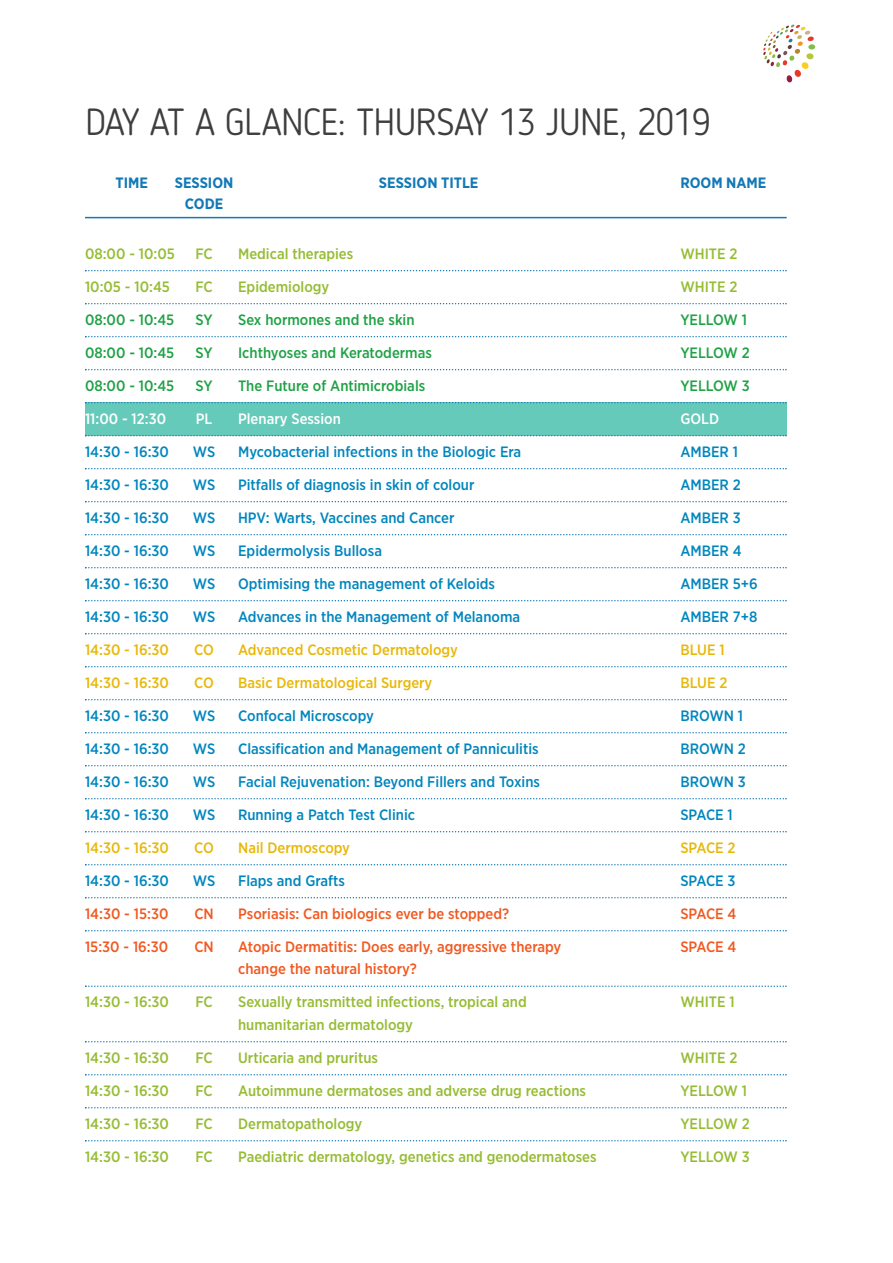
<style>
.page{position:relative;width:893px;height:1263px;background:#fff}
.page>*{position:absolute;margin:0;border:0;box-sizing:border-box;transform-origin:0 0}
.t1{font:300 37.5px "Blogger Sans";letter-spacing:-.02em;color:#3e3e3f}
.t2{font:500 15px "Gotham Narrow";color:#0086be}
.t3{font:500 15px "Gotham Narrow";color:#96bc33}
.t4{font:500 15px "Gotham Narrow";color:#f15921}
.t5{font:500 15px "Gotham Narrow";color:#1fa245}
.t6{font:500 15px "Gotham Narrow";color:#e8b809}
.t7{font:700 15px "Gotham Narrow";color:#1279b6}
.t8{font:500 15px "Gotham Narrow";color:#fff}
</style>
<div class="page">
<svg style="left:763px;top:25px;width:52px;height:57px"></svg>
<div style="left:85px;top:403px;width:702px;height:33px;background:#66cabb"></div>
<svg style="left:85px;top:270px;width:702px;height:1px"></svg>
<svg style="left:85px;top:303px;width:702px;height:1px"></svg>
<svg style="left:85px;top:336px;width:702px;height:1px"></svg>
<svg style="left:85px;top:369px;width:702px;height:1px"></svg>
<svg style="left:85px;top:402px;width:702px;height:1px"></svg>
<svg style="left:85px;top:435px;width:702px;height:1px"></svg>
<svg style="left:85px;top:468px;width:702px;height:1px"></svg>
<svg style="left:85px;top:501px;width:702px;height:1px"></svg>
<svg style="left:85px;top:534px;width:702px;height:1px"></svg>
<svg style="left:85px;top:567px;width:702px;height:1px"></svg>
<svg style="left:85px;top:600px;width:702px;height:1px"></svg>
<svg style="left:85px;top:633px;width:702px;height:1px"></svg>
<svg style="left:85px;top:666px;width:702px;height:1px"></svg>
<svg style="left:85px;top:699px;width:702px;height:1px"></svg>
<svg style="left:85px;top:732px;width:702px;height:1px"></svg>
<svg style="left:85px;top:765px;width:702px;height:1px"></svg>
<svg style="left:85px;top:798px;width:702px;height:1px"></svg>
<svg style="left:85px;top:831px;width:702px;height:1px"></svg>
<svg style="left:85px;top:864px;width:702px;height:1px"></svg>
<svg style="left:85px;top:897px;width:702px;height:1px"></svg>
<svg style="left:85px;top:930px;width:702px;height:1px"></svg>
<svg style="left:85px;top:985px;width:702px;height:2px"></svg>
<svg style="left:85px;top:1041px;width:702px;height:1px"></svg>
<svg style="left:85px;top:1074px;width:702px;height:1px"></svg>
<svg style="left:85px;top:1107px;width:702px;height:1px"></svg>
<svg style="left:85px;top:1140px;width:702px;height:1px"></svg>
<hr style="left:85px;top:217px;width:702px;height:1px;background:#1279b6">
<p class="t1" style="left:85px;top:107px;width:627px">DAY AT A GLANCE: THURSAY 13 JUNE, 2019</p>
<p class="t7" style="left:116px;top:178px;width:34px">TIME</p>
<p class="t7" style="left:175px;top:178px;width:60px">SESSION</p>
<p class="t7" style="left:379px;top:178px;width:101px">SESSION TITLE</p>
<p class="t7" style="left:680px;top:178px;width:87px">ROOM NAME</p>
<p class="t7" style="left:185px;top:199px;width:40px">CODE</p>
<p class="t3" style="left:85px;top:248px;width:91px">08:00 - 10:05</p>
<p class="t3" style="left:195px;top:248px;width:19px">FC</p>
<p class="t3" style="left:238px;top:248px;width:117px">Medical therapies</p>
<p class="t3" style="left:680px;top:248px;width:59px">WHITE 2</p>
<p class="t3" style="left:85px;top:281px;width:86px">10:05 - 10:45</p>
<p class="t3" style="left:195px;top:281px;width:19px">FC</p>
<p class="t3" style="left:238px;top:281px;width:93px">Epidemiology</p>
<p class="t3" style="left:680px;top:281px;width:59px">WHITE 2</p>
<p class="t5" style="left:85px;top:314px;width:91px">08:00 - 10:45</p>
<p class="t5" style="left:196px;top:314px;width:19px">SY</p>
<p class="t5" style="left:238px;top:314px;width:178px">Sex hormones and the skin</p>
<p class="t5" style="left:680px;top:314px;width:68px">YELLOW 1</p>
<p class="t5" style="left:85px;top:347px;width:91px">08:00 - 10:45</p>
<p class="t5" style="left:196px;top:347px;width:19px">SY</p>
<p class="t5" style="left:238px;top:347px;width:195px">Ichthyoses and Keratodermas</p>
<p class="t5" style="left:680px;top:347px;width:71px">YELLOW 2</p>
<p class="t5" style="left:85px;top:380px;width:91px">08:00 - 10:45</p>
<p class="t5" style="left:196px;top:380px;width:19px">SY</p>
<p class="t5" style="left:238px;top:380px;width:189px">The Future of Antimicrobials</p>
<p class="t5" style="left:680px;top:380px;width:71px">YELLOW 3</p>
<p class="t8" style="left:85px;top:413px;width:83px">11:00 - 12:30</p>
<p class="t8" style="left:196px;top:413px;width:18px">PL</p>
<p class="t8" style="left:238px;top:413px;width:104px">Plenary Session</p>
<p class="t8" style="left:680px;top:413px;width:40px">GOLD</p>
<p class="t2" style="left:85px;top:446px;width:85px">14:30 - 16:30</p>
<p class="t2" style="left:193px;top:446px;width:24px">WS</p>
<p class="t2" style="left:238px;top:446px;width:285px">Mycobacterial infections in the Biologic Era</p>
<p class="t2" style="left:680px;top:446px;width:59px">AMBER 1</p>
<p class="t2" style="left:85px;top:479px;width:85px">14:30 - 16:30</p>
<p class="t2" style="left:193px;top:479px;width:24px">WS</p>
<p class="t2" style="left:238px;top:479px;width:238px">Pitfalls of diagnosis in skin of colour</p>
<p class="t2" style="left:680px;top:479px;width:62px">AMBER 2</p>
<p class="t2" style="left:85px;top:512px;width:85px">14:30 - 16:30</p>
<p class="t2" style="left:193px;top:512px;width:24px">WS</p>
<p class="t2" style="left:238px;top:512px;width:218px">HPV: Warts, Vaccines and Cancer</p>
<p class="t2" style="left:680px;top:512px;width:62px">AMBER 3</p>
<p class="t2" style="left:85px;top:545px;width:85px">14:30 - 16:30</p>
<p class="t2" style="left:193px;top:545px;width:24px">WS</p>
<p class="t2" style="left:238px;top:545px;width:145px">Epidermolysis Bullosa</p>
<p class="t2" style="left:680px;top:545px;width:63px">AMBER 4</p>
<p class="t2" style="left:85px;top:578px;width:85px">14:30 - 16:30</p>
<p class="t2" style="left:193px;top:578px;width:24px">WS</p>
<p class="t2" style="left:238px;top:578px;width:259px">Optimising the management of Keloids</p>
<p class="t2" style="left:680px;top:578px;width:79px">AMBER 5+6</p>
<p class="t2" style="left:85px;top:611px;width:85px">14:30 - 16:30</p>
<p class="t2" style="left:193px;top:611px;width:24px">WS</p>
<p class="t2" style="left:238px;top:611px;width:284px">Advances in the Management of Melanoma</p>
<p class="t2" style="left:680px;top:611px;width:79px">AMBER 7+8</p>
<p class="t6" style="left:85px;top:644px;width:85px">14:30 - 16:30</p>
<p class="t6" style="left:194px;top:644px;width:21px">CO</p>
<p class="t6" style="left:238px;top:644px;width:221px">Advanced Cosmetic Dermatology</p>
<p class="t6" style="left:680px;top:644px;width:46px">BLUE 1</p>
<p class="t6" style="left:85px;top:677px;width:85px">14:30 - 16:30</p>
<p class="t6" style="left:194px;top:677px;width:21px">CO</p>
<p class="t6" style="left:238px;top:677px;width:196px">Basic Dermatological Surgery</p>
<p class="t6" style="left:680px;top:677px;width:49px">BLUE 2</p>
<p class="t2" style="left:85px;top:710px;width:85px">14:30 - 16:30</p>
<p class="t2" style="left:193px;top:710px;width:24px">WS</p>
<p class="t2" style="left:238px;top:710px;width:137px">Confocal Microscopy</p>
<p class="t2" style="left:680px;top:710px;width:64px">BROWN 1</p>
<p class="t2" style="left:85px;top:743px;width:85px">14:30 - 16:30</p>
<p class="t2" style="left:193px;top:743px;width:24px">WS</p>
<p class="t2" style="left:238px;top:743px;width:302px">Classification and Management of Panniculitis</p>
<p class="t2" style="left:680px;top:743px;width:67px">BROWN 2</p>
<p class="t2" style="left:85px;top:776px;width:85px">14:30 - 16:30</p>
<p class="t2" style="left:193px;top:776px;width:24px">WS</p>
<p class="t2" style="left:238px;top:776px;width:303px">Facial Rejuvenation: Beyond Fillers and Toxins</p>
<p class="t2" style="left:680px;top:776px;width:67px">BROWN 3</p>
<p class="t2" style="left:85px;top:809px;width:85px">14:30 - 16:30</p>
<p class="t2" style="left:193px;top:809px;width:24px">WS</p>
<p class="t2" style="left:238px;top:809px;width:178px">Running a Patch Test Clinic</p>
<p class="t2" style="left:680px;top:809px;width:54px">SPACE 1</p>
<p class="t6" style="left:85px;top:842px;width:85px">14:30 - 16:30</p>
<p class="t6" style="left:194px;top:842px;width:21px">CO</p>
<p class="t6" style="left:238px;top:842px;width:113px">Nail Dermoscopy</p>
<p class="t6" style="left:680px;top:842px;width:57px">SPACE 2</p>
<p class="t2" style="left:85px;top:875px;width:85px">14:30 - 16:30</p>
<p class="t2" style="left:193px;top:875px;width:24px">WS</p>
<p class="t2" style="left:238px;top:875px;width:108px">Flaps and Grafts</p>
<p class="t2" style="left:680px;top:875px;width:57px">SPACE 3</p>
<p class="t4" style="left:85px;top:908px;width:85px">14:30 - 15:30</p>
<p class="t4" style="left:194px;top:908px;width:21px">CN</p>
<p class="t4" style="left:238px;top:908px;width:273px">Psoriasis: Can biologics ever be stopped?</p>
<p class="t4" style="left:680px;top:908px;width:58px">SPACE 4</p>
<p class="t4" style="left:85px;top:941px;width:85px">15:30 - 16:30</p>
<p class="t4" style="left:194px;top:941px;width:21px">CN</p>
<p class="t4" style="left:238px;top:941px;width:325px">Atopic Dermatitis: Does early, aggressive therapy</p>
<p class="t4" style="left:680px;top:941px;width:58px">SPACE 4</p>
<p class="t4" style="left:238px;top:963px;width:180px">change the natural history?</p>
<p class="t3" style="left:85px;top:996px;width:85px">14:30 - 16:30</p>
<p class="t3" style="left:195px;top:996px;width:19px">FC</p>
<p class="t3" style="left:238px;top:996px;width:290px">Sexually transmitted infections, tropical and</p>
<p class="t3" style="left:680px;top:996px;width:56px">WHITE 1</p>
<p class="t3" style="left:238px;top:1019px;width:176px">humanitarian dermatology</p>
<p class="t3" style="left:85px;top:1052px;width:85px">14:30 - 16:30</p>
<p class="t3" style="left:195px;top:1052px;width:19px">FC</p>
<p class="t3" style="left:238px;top:1052px;width:141px">Urticaria and pruritus</p>
<p class="t3" style="left:680px;top:1052px;width:59px">WHITE 2</p>
<p class="t3" style="left:85px;top:1085px;width:85px">14:30 - 16:30</p>
<p class="t3" style="left:195px;top:1085px;width:19px">FC</p>
<p class="t3" style="left:238px;top:1085px;width:349px">Autoimmune dermatoses and adverse drug reactions</p>
<p class="t3" style="left:680px;top:1085px;width:68px">YELLOW 1</p>
<p class="t3" style="left:85px;top:1118px;width:85px">14:30 - 16:30</p>
<p class="t3" style="left:195px;top:1118px;width:19px">FC</p>
<p class="t3" style="left:238px;top:1118px;width:126px">Dermatopathology</p>
<p class="t3" style="left:680px;top:1118px;width:71px">YELLOW 2</p>
<p class="t3" style="left:85px;top:1151px;width:85px">14:30 - 16:30</p>
<p class="t3" style="left:195px;top:1151px;width:19px">FC</p>
<p class="t3" style="left:238px;top:1151px;width:360px">Paediatric dermatology, genetics and genodermatoses</p>
<p class="t3" style="left:680px;top:1151px;width:71px">YELLOW 3</p>
</div>
